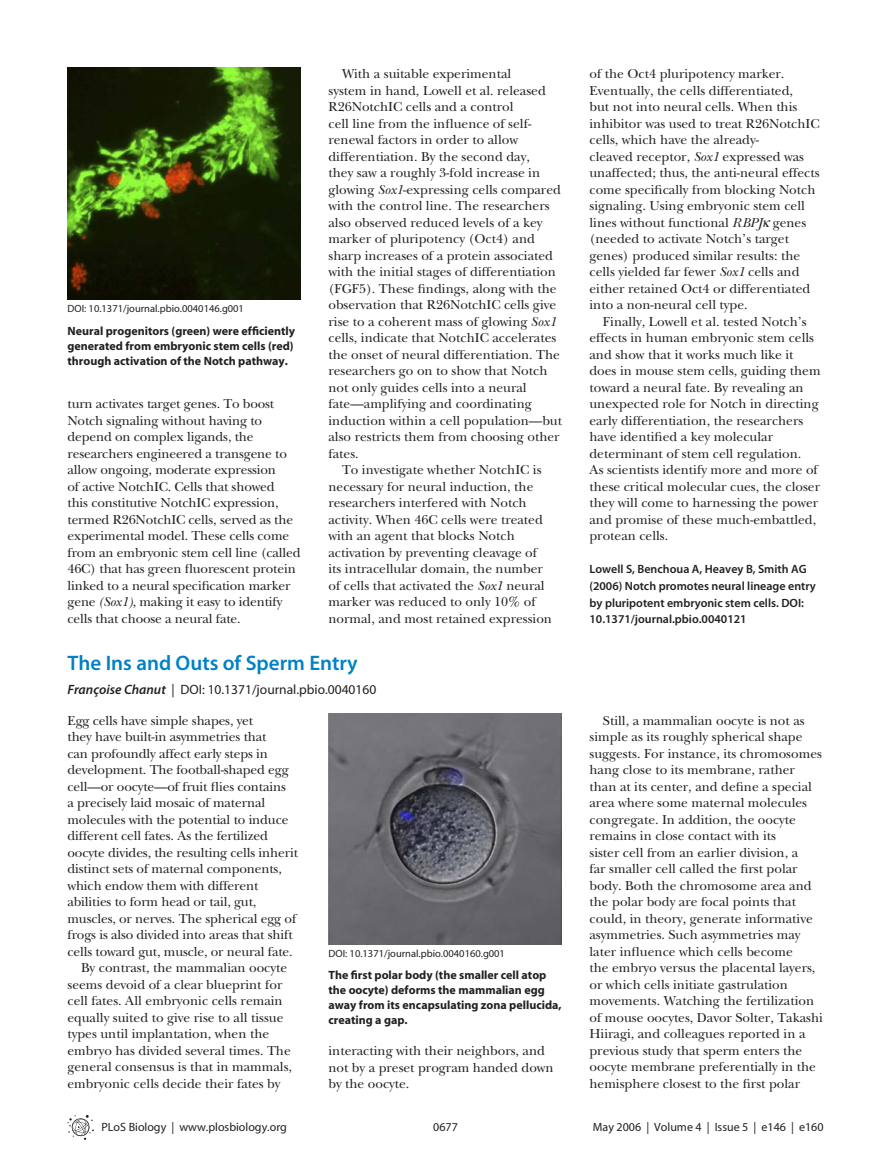
<style>
.page{position:relative;width:891px;height:1175px;background:#fff}
.page>*{position:absolute;margin:0;border:0;box-sizing:border-box;transform-origin:0 0}
.t1{font:600 21px "P Lo S Sans";color:#0081c6}
.t2{font:500 13.5px/16.5px "PLB Iserif";color:#231f20}
.t3{font:13.5px "P Lo S Sans";color:#231f20}
.t4{font:700 12px/15px "P Lo S Sans";color:#231f20;text-align:justify}
.t5{font:600 12px/16.5px "P Lo S Sans";color:#231f20}
.t6{font:12px "P Lo S Sans";color:#231f20}
.t7{font:10.5px "P Lo S Sans";color:#231f20}
.s1{font-style:italic}
.s2{font-weight:600;font-style:italic}
</style>
<div class="page">
<svg style="left:68px;top:1115px;width:26px;height:24px"></svg>
<img style="left:68px;top:68px;width:233px;height:232px">
<img style="left:328px;top:714px;width:234px;height:230px">
<p class="t7" style="left:68px;top:302px;width:178px">DOI: 10.1371/journal.pbio.0040146.g001</p>
<p class="t4" style="left:68px;top:324px;width:229px">Neural progenitors (green) were efficiently generated from embryonic stem cells (red) through activation of the Notch pathway.</p>
<p class="t2" style="left:68px;top:396px;width:235px">turn activates target genes. To boost Notch signaling without having to depend on complex ligands, the researchers engineered a transgene to allow ongoing, moderate expression<br>of active NotchIC. Cells that showed<br>this constitutive NotchIC expression, termed R26NotchIC cells, served as the experimental model. These cells come from an embryonic stem cell line (called 46C) that has green fluorescent protein linked to a neural specification marker gene <span class="s1">(Sox1)</span>, making it easy to identify cells that choose a neural fate.</p>
<p class="t2" style="left:342px;top:66px;width:171px">With a suitable experimental</p>
<p class="t2" style="left:329px;top:83px;width:219px">system in hand, Lowell et al. released</p>
<p class="t2" style="left:329px;top:99px;width:187px">R26NotchIC cells and a control</p>
<p class="t2" style="left:329px;top:116px;width:204px">cell line from the influence of self-</p>
<p class="t2" style="left:329px;top:132px;width:191px">renewal factors in order to allow</p>
<p class="t2" style="left:329px;top:149px;width:203px">differentiation. By the second day,</p>
<p class="t2" style="left:329px;top:165px;width:213px">they saw a roughly 3-fold increase in</p>
<p class="t2" style="left:329px;top:182px;width:234px">glowing <span class="s1">Sox1</span>-expressing cells compared</p>
<p class="t2" style="left:329px;top:198px;width:223px">with the control line. The researchers</p>
<p class="t2" style="left:329px;top:215px;width:216px">also observed reduced levels of a key</p>
<p class="t2" style="left:329px;top:231px;width:208px">marker of pluripotency (Oct4) and</p>
<p class="t2" style="left:329px;top:248px;width:226px">sharp increases of a protein associated</p>
<p class="t2" style="left:329px;top:264px;width:229px">with the initial stages of differentiation</p>
<p class="t2" style="left:329px;top:281px;width:230px">(FGF5). These findings, along with the</p>
<p class="t2" style="left:329px;top:297px;width:229px">observation that R26NotchIC cells give</p>
<p class="t2" style="left:329px;top:314px;width:229px">rise to a coherent mass of glowing <span class="s1">Sox1</span></p>
<p class="t2" style="left:329px;top:330px;width:229px">cells, indicate that NotchIC accelerates</p>
<p class="t2" style="left:329px;top:347px;width:233px">the onset of neural differentiation. The</p>
<p class="t2" style="left:329px;top:363px;width:220px">researchers go on to show that Notch</p>
<p class="t2" style="left:329px;top:380px;width:200px">not only guides cells into a neural</p>
<p class="t2" style="left:329px;top:396px;width:205px">fate—amplifying and coordinating</p>
<p class="t2" style="left:329px;top:413px;width:235px">induction within a cell population—but</p>
<p class="t2" style="left:329px;top:429px;width:233px">also restricts them from choosing other</p>
<p class="t2" style="left:329px;top:446px;width:32px">fates.</p>
<p class="t2" style="left:342px;top:462px;width:201px">To investigate whether NotchIC is</p>
<p class="t2" style="left:329px;top:479px;width:206px">necessary for neural induction, the</p>
<p class="t2" style="left:329px;top:495px;width:200px">researchers interfered with Notch</p>
<p class="t2" style="left:329px;top:512px;width:216px">activity. When 46C cells were treated</p>
<p class="t2" style="left:329px;top:528px;width:188px">with an agent that blocks Notch</p>
<p class="t2" style="left:329px;top:545px;width:210px">activation by preventing cleavage of</p>
<p class="t2" style="left:329px;top:561px;width:216px">its intracellular domain, the number</p>
<p class="t2" style="left:329px;top:578px;width:218px">of cells that activated the <span class="s1">Sox1</span> neural</p>
<p class="t2" style="left:329px;top:594px;width:209px">marker was reduced to only 10% of</p>
<p class="t2" style="left:329px;top:611px;width:225px">normal, and most retained expression</p>
<h1 class="t1" style="left:68px;top:655px;width:292px">The Ins and Outs of Sperm Entry</h1>
<p class="t3" style="left:68px;top:681px;width:310px"><span class="s2">Françoise Chanut</span> | DOI: 10.1371/journal.pbio.0040160</p>
<p class="t2" style="left:68px;top:713px;width:187px">Egg cells have simple shapes, yet</p>
<p class="t2" style="left:68px;top:729px;width:200px">they have built-in asymmetries that</p>
<p class="t2" style="left:68px;top:746px;width:202px">can profoundly affect early steps in</p>
<p class="t2" style="left:68px;top:762px;width:223px">development. The football-shaped egg</p>
<p class="t2" style="left:68px;top:779px;width:220px">cell—or oocyte—of fruit flies contains</p>
<p class="t2" style="left:68px;top:795px;width:199px">a precisely laid mosaic of maternal</p>
<p class="t2" style="left:68px;top:812px;width:222px">molecules with the potential to induce</p>
<p class="t2" style="left:68px;top:828px;width:202px">different cell fates. As the fertilized</p>
<p class="t2" style="left:68px;top:845px;width:232px">oocyte divides, the resulting cells inherit</p>
<p class="t2" style="left:68px;top:861px;width:216px">distinct sets of maternal components,</p>
<p class="t2" style="left:68px;top:878px;width:192px">which endow them with different</p>
<p class="t2" style="left:68px;top:894px;width:190px">abilities to form head or tail, gut,</p>
<p class="t2" style="left:68px;top:911px;width:230px">muscles, or nerves. The spherical egg of</p>
<p class="t2" style="left:68px;top:927px;width:227px">frogs is also divided into areas that shift</p>
<p class="t2" style="left:68px;top:944px;width:227px">cells toward gut, muscle, or neural fate.</p>
<p class="t2" style="left:81px;top:960px;width:208px">By contrast, the mammalian oocyte</p>
<p class="t2" style="left:68px;top:977px;width:216px">seems devoid of a clear blueprint for</p>
<p class="t2" style="left:68px;top:993px;width:217px">cell fates. All embryonic cells remain</p>
<p class="t2" style="left:68px;top:1010px;width:217px">equally suited to give rise to all tissue</p>
<p class="t2" style="left:68px;top:1026px;width:203px">types until implantation, when the</p>
<p class="t2" style="left:68px;top:1043px;width:225px">embryo has divided several times. The</p>
<p class="t2" style="left:68px;top:1059px;width:226px">general consensus is that in mammals,</p>
<p class="t2" style="left:68px;top:1076px;width:215px">embryonic cells decide their fates by</p>
<p class="t7" style="left:328px;top:946px;width:178px">DOI: 10.1371/journal.pbio.0040160.g001</p>
<p class="t4" style="left:328px;top:968px;width:235px;text-align:left">The first polar body (the smaller cell atop the oocyte) deforms the mammalian egg away from its encapsulating zona pellucida, creating a gap.</p>
<p class="t2" style="left:328px;top:1043px;width:227px">interacting with their neighbors, and not by a preset program handed down by the oocyte.</p>
<p class="t6" style="left:102px;top:1119px;width:187px">PLoS Biology | www.plosbiology.org</p>
<p class="t6" style="left:433px;top:1119px;width:26px">0677</p>
<p class="t2" style="left:589px;top:66px;width:232px">of the Oct4 pluripotency marker.<br>Eventually, the cells differentiated,<br>but not into neural cells. When this inhibitor was used to treat R26NotchIC cells, which have the already-<br>cleaved receptor, <span class="s1">Sox1</span> expressed was unaffected; thus, the anti-neural effects come specifically from blocking Notch signaling. Using embryonic stem cell lines without functional <span class="s1">RBPJκ</span> genes (needed to activate Notch’s target genes) produced similar results: the cells yielded far fewer <span class="s1">Sox1</span> cells and either retained Oct4 or differentiated into a non-neural cell type.</p>
<p class="t2" style="left:589px;top:314px;width:233px;text-indent:14px">Finally, Lowell et al. tested Notch’s effects in human embryonic stem cells and show that it works much like it does in mouse stem cells, guiding them toward a neural fate. By revealing an unexpected role for Notch in directing early differentiation, the researchers have identified a key molecular determinant of stem cell regulation.<br>As scientists identify more and more of these critical molecular cues, the closer they will come to harnessing the power and promise of these much-embattled, protean cells.</p>
<p class="t5" style="left:590px;top:562px;width:228px">Lowell S, Benchoua A, Heavey B, Smith AG (2006) Notch promotes neural lineage entry by pluripotent embryonic stem cells. DOI:<br>10.1371/journal.pbio.0040121</p>
<p class="t2" style="left:589px;top:713px;width:235px;text-indent:14px">Still, a mammalian oocyte is not as simple as its roughly spherical shape suggests. For instance, its chromosomes hang close to its membrane, rather than at its center, and define a special area where some maternal molecules congregate. In addition, the oocyte remains in close contact with its<br>sister cell from an earlier division, a<br>far smaller cell called the first polar body. Both the chromosome area and the polar body are focal points that could, in theory, generate informative asymmetries. Such asymmetries may later influence which cells become<br>the embryo versus the placental layers, or which cells initiate gastrulation movements. Watching the fertilization of mouse oocytes, Davor Solter, Takashi Hiiragi, and colleagues reported in a previous study that sperm enters the oocyte membrane preferentially in the hemisphere closest to the first polar</p>
<p class="t6" style="left:593px;top:1119px;width:232px">May 2006 | Volume 4 | Issue 5 | e146 | e160</p>
</div>
